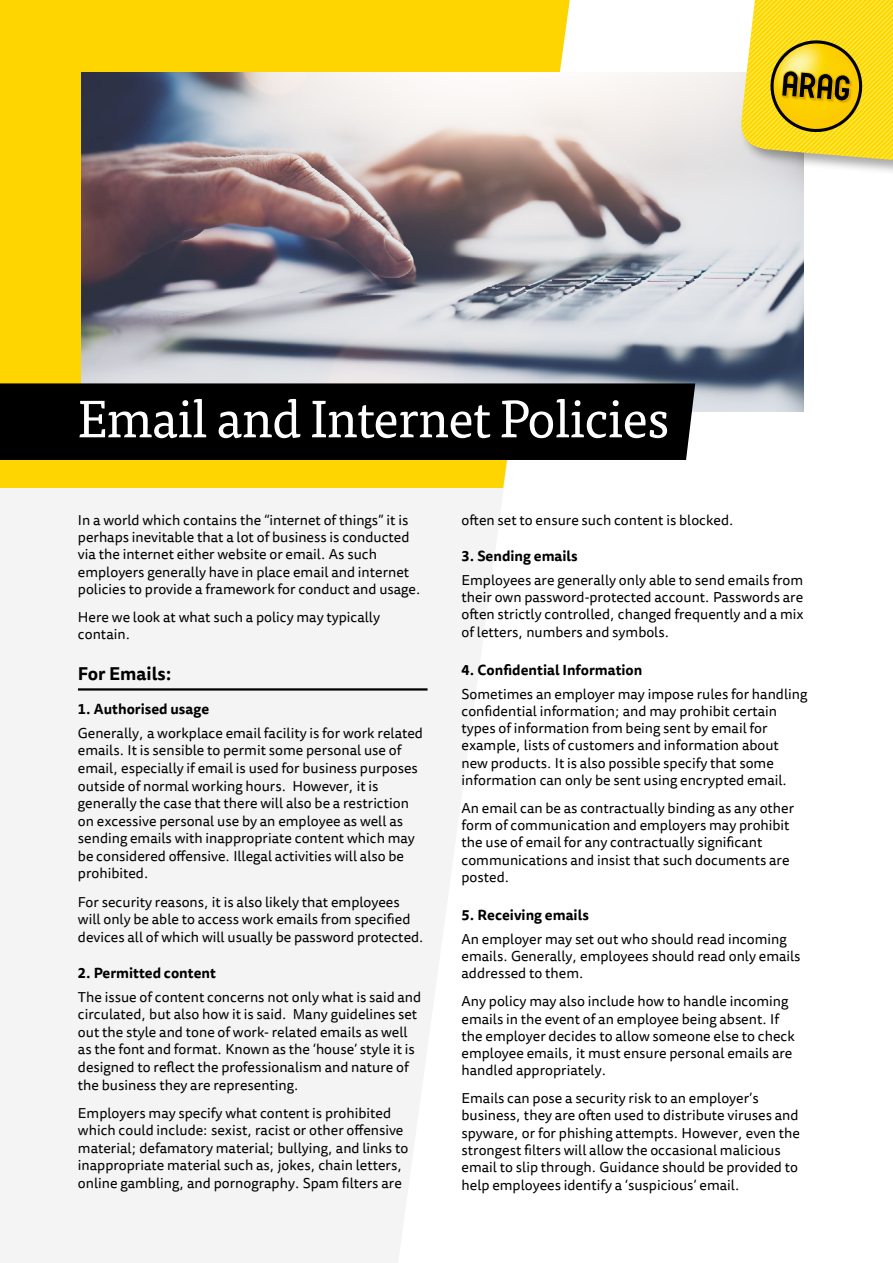
<style>
.page{position:relative;width:893px;height:1263px;background:#fff}
.page>*{position:absolute;margin:0;border:0;box-sizing:border-box;transform-origin:0 0}
.t1{font:52.5px "Tisa OT";letter-spacing:-.015em;color:#fff}
.t2{font:700 18px "Tisa Sans OT";color:#000}
.t3{font:14.25px/17.2px "Tisa Sans OT";color:#000}
.t4{font:700 14.25px "Tisa Sans OT";color:#000}
</style>
<div class="page">
<svg style="left:0;top:488px;width:503px;height:775px;fill:#f4f4f4"></svg>
<div style="left:0;top:0;width:570px;height:488px;background:#ffd500"></div>
<img style="left:81px;top:72px;width:723px;height:340px">
<div style="left:740px;top:0;width:153px;height:177px;background:#000;opacity:.34"></div>
<svg style="left:740px;top:0;width:153px;height:160px;background:#e7ca29"></svg>
<div style="left:0;top:383px;width:695px;height:77px;background:#000"></div>
<hr style="left:78px;top:688px;width:350px;height:2px;background:#000">
<h1 class="t1" style="left:78px;top:388px;width:593px">Email and Internet Policies</h1>
<p class="t3" style="left:78px;top:512px;width:345px">In a world which contains the “internet of things” it is perhaps inevitable that a lot of business is conducted via the internet either website or email. As such employers generally have in place email and internet policies to provide a framework for conduct and usage.</p>
<p class="t3" style="left:78px;top:609px;width:304px">Here we look at what such a policy may typically contain.</p>
<p class="t2" style="left:78px;top:662px;width:96px">For Emails:</p>
<p class="t4" style="left:78px;top:700px;width:133px">1. Authorised usage</p>
<p class="t3" style="left:78px;top:725px;width:347px">Generally, a workplace email facility is for work related emails. It is sensible to permit some personal use of email, especially if email is used for business purposes outside of normal working hours. However, it is generally the case that there will also be a restriction on excessive personal use by an employee as well as sending emails with inappropriate content which may be considered offensive. Illegal activities will also be prohibited.</p>
<p class="t3" style="left:78px;top:894px;width:348px">For security reasons, it is also likely that employees will only be able to access work emails from specified devices all of which will usually be password protected.</p>
<p class="t4" style="left:78px;top:964px;width:139px">2. Permitted content</p>
<p class="t3" style="left:78px;top:989px;width:345px">The issue of content concerns not only what is said and circulated, but also how it is said. Many guidelines set out the style and tone of work- related emails as well as the font and format. Known as the ‘house’ style it is designed to reflect the professionalism and nature of the business they are representing.</p>
<p class="t3" style="left:78px;top:1105px;width:332px">Employers may specify what content is prohibited which could include: sexist, racist or other offensive material; defamatory material; bullying, and links to inappropriate material such as, jokes, chain letters, online gambling, and pornography. Spam filters are</p>
<p class="t3" style="left:462px;top:512px;width:274px">often set to ensure such content is blocked.</p>
<p class="t4" style="left:462px;top:547px;width:118px">3. Sending emails</p>
<p class="t3" style="left:462px;top:572px;width:344px;text-align:justify">Employees are generally only able to send emails from their own password-protected account. Passwords are often strictly controlled, changed frequently and a mix of letters, numbers and symbols.</p>
<p class="t4" style="left:462px;top:661px;width:182px">4. Confidential Information</p>
<p class="t3" style="left:462px;top:686px;width:347px">Sometimes an employer may impose rules for handling confidential information; and may prohibit certain types of information from being sent by email for example, lists of customers and information about new products. It is also possible specify that some information can only be sent using encrypted email.</p>
<p class="t3" style="left:462px;top:800px;width:334px">An email can be as contractually binding as any other form of communication and employers may prohibit the use of email for any contractually significant communications and insist that such documents are posted.</p>
<p class="t4" style="left:462px;top:906px;width:129px">5. Receiving emails</p>
<p class="t3" style="left:462px;top:931px;width:341px">An employer may set out who should read incoming emails. Generally, employees should read only emails addressed to them.</p>
<p class="t3" style="left:462px;top:993px;width:335px">Any policy may also include how to handle incoming emails in the event of an employee being absent. If the employer decides to allow someone else to check employee emails, it must ensure personal emails are handled appropriately.</p>
<p class="t3" style="left:462px;top:1090px;width:340px">Emails can pose a security risk to an employer’s business, they are often used to distribute viruses and spyware, or for phishing attempts. However, even the strongest filters will allow the occasional malicious email to slip through. Guidance should be provided to help employees identify a ‘suspicious’ email.</p>
</div>
